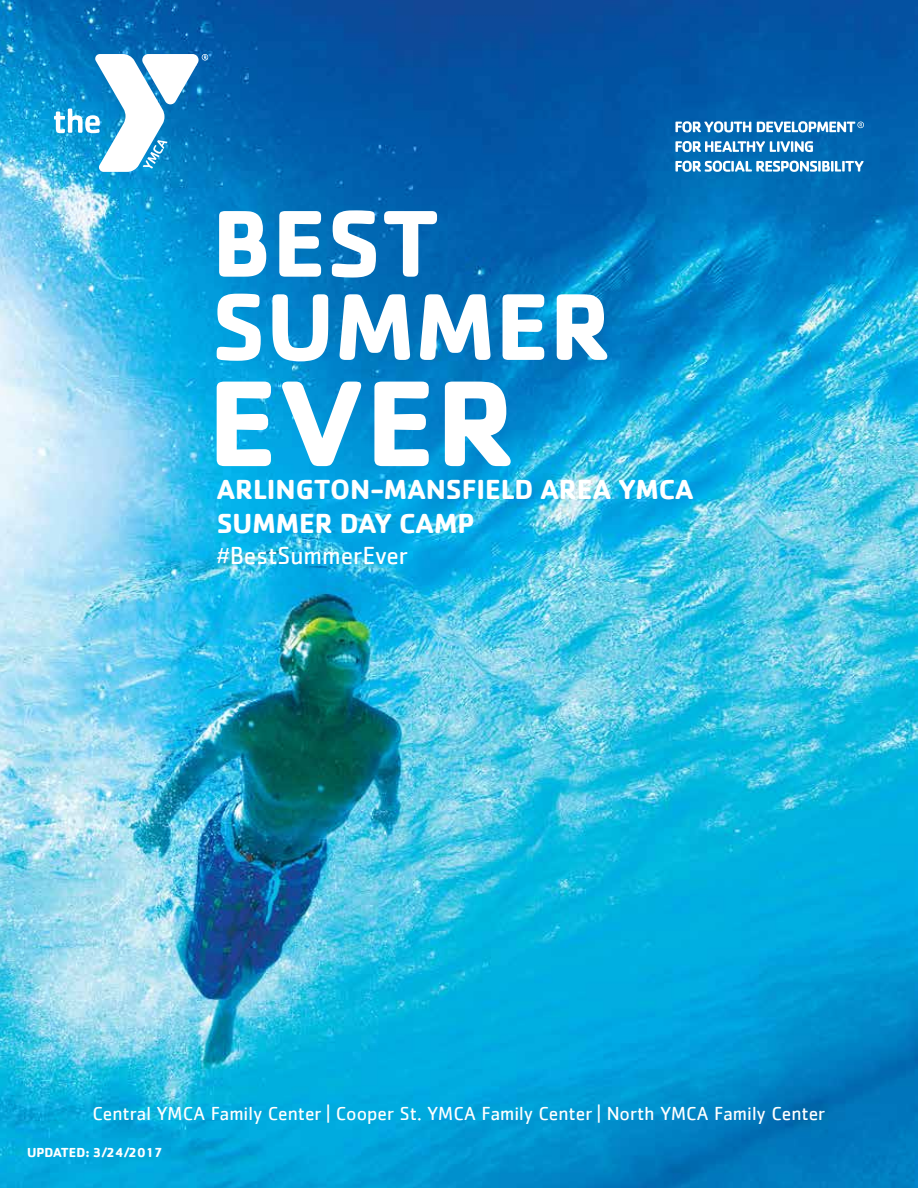
<style>
.page{position:relative;width:918px;height:1188px;background:#fff}
.page>*{position:absolute;margin:0;border:0;box-sizing:border-box;transform-origin:0 0}
.t1{font:700 28.5px/34.2px "Cachet";color:#fff}
.t2{font:25.5px "Cachet";color:#fff}
.t3{font:19.5px "Cachet";color:#fff}
.t4{font:700 13.5px "Cachet";color:#fff}
</style>
<div class="page">
<img style="left:0;top:0;width:918px;height:1188px">
<svg style="left:217px;top:382px;width:294px;height:84px"></svg>
<svg style="left:217px;top:294px;width:390px;height:67px"></svg>
<svg style="left:219px;top:210px;width:218px;height:68px"></svg>
<svg style="left:54px;top:54px;width:154px;height:118px"></svg>
<svg style="left:675px;top:121px;width:76px;height:12px"></svg>
<svg style="left:675px;top:141px;width:138px;height:11px"></svg>
<svg style="left:675px;top:161px;width:189px;height:11px"></svg>
<svg style="left:757px;top:121px;width:107px;height:12px"></svg>
<h1 class="t1" style="left:217px;top:471px;width:478px">ARLINGTON-MANSFIELD AREA YMCA<br>SUMMER DAY CAMP</h1>
<h2 class="t2" style="left:217px;top:540px;width:193px">#BestSummerEver</h2>
<p class="t3" style="left:93px;top:1102px;width:734px">Central YMCA Family Center | Cooper St. YMCA Family Center | North YMCA Family Center</p>
<p class="t4" style="left:27px;top:1144px;width:137px">UPDATED: 3/24/2017</p>
</div>
